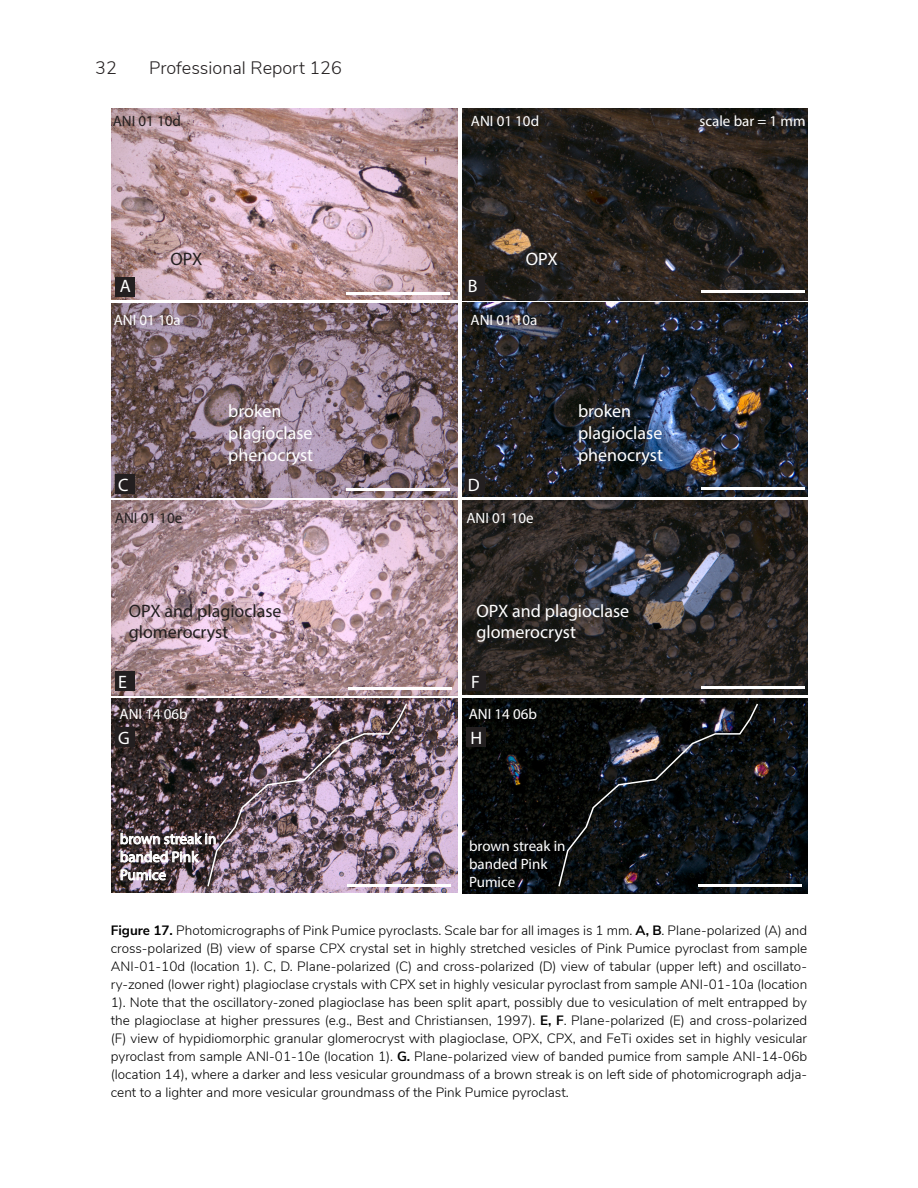
<style>
.page{position:relative;width:918px;height:1188px;background:#fff}
.page>*{position:absolute;margin:0;border:0;box-sizing:border-box;transform-origin:0 0}
.t1{font:18px/21.6px "Myriad Pro";color:#fff}
.t2{font:18px/21.6px "Myriad Pro";color:#231f20}
.t3{font:300 18px "Nunito Sans";color:#231f20}
.t4{font:15px/18px "Myriad Pro";color:#fff}
.t5{font:15px "Myriad Pro";color:#231f20}
.Captions{font:300 13.5px/18px "Nunito Sans";color:#000;text-align:justify}
.s1{font-weight:700}
</style>
<div class="page">
<img style="left:111px;top:108px;width:696px;height:786px">
<hr style="left:701px;top:488px;width:103px;height:2px;background:#fff">
<hr style="left:701px;top:290px;width:103px;height:3px;background:#fff">
<hr style="left:347px;top:884px;width:104px;height:2px;background:#fff">
<hr style="left:701px;top:686px;width:103px;height:2px;background:#fff">
<hr style="left:348px;top:687px;width:104px;height:2px;background:#fff">
<hr style="left:346px;top:489px;width:104px;height:2px;background:#fff">
<hr style="left:346px;top:293px;width:104px;height:2px;background:#fff">
<img style="left:120px;top:702px;width:288px;height:186px">
<div style="left:115px;top:277px;width:20px;height:20px;background:#231f20"></div>
<div style="left:115px;top:728px;width:20px;height:19px;background:#231f20"></div>
<div style="left:465px;top:276px;width:19px;height:19px;background:#231f20"></div>
<div style="left:465px;top:475px;width:19px;height:19px;background:#231f20"></div>
<div style="left:115px;top:475px;width:20px;height:19px;background:#231f20"></div>
<div style="left:115px;top:672px;width:20px;height:19px;background:#231f20"></div>
<div style="left:467px;top:672px;width:19px;height:19px;background:#231f20"></div>
<img style="left:462px;top:698px;width:345px;height:195px">
<svg style="left:557px;top:702px;width:202px;height:186px;background:#131619"></svg>
<hr style="left:699px;top:884px;width:103px;height:2px;background:#fff">
<div style="left:467px;top:728px;width:19px;height:19px;background:#231f20"></div>
<h1 class="t3" style="left:95px;top:54px;width:23px">32</h1>
<h1 class="t3" style="left:149px;top:54px;width:194px">Professional Report 126</h1>
<p class="t5" style="left:113px;top:112px;width:70px">ANI 01 10d</p>
<p class="t4" style="left:471px;top:112px;width:70px">ANI 01 10d</p>
<p class="t4" style="left:700px;top:112px;width:107px">scale bar = 1 mm</p>
<p class="t1" style="left:120px;top:275px;width:13px">A</p>
<p class="t2" style="left:170px;top:248px;width:34px">OPX</p>
<p class="t1" style="left:526px;top:248px;width:34px">OPX</p>
<p class="t1" style="left:468px;top:275px;width:11px">B</p>
<p class="t4" style="left:114px;top:311px;width:69px">ANI 01 10a</p>
<p class="t4" style="left:471px;top:311px;width:69px">ANI 01 10a</p>
<p class="t1" style="left:228px;top:400px;width:86px">broken plagioclase phenocryst</p>
<p class="t1" style="left:118px;top:474px;width:12px">C</p>
<p class="t1" style="left:468px;top:474px;width:13px">D</p>
<p class="t5" style="left:115px;top:509px;width:69px">ANI 01 10e</p>
<p class="t4" style="left:466px;top:509px;width:69px">ANI 01 10e</p>
<p class="t1" style="left:578px;top:400px;width:86px">broken plagioclase phenocryst</p>
<p class="t2" style="left:129px;top:600px;width:154px">OPX and plagioclase glomerocryst</p>
<p class="t1" style="left:476px;top:600px;width:154px">OPX and plagioclase glomerocryst</p>
<p class="t1" style="left:118px;top:671px;width:10px">E</p>
<p class="t1" style="left:471px;top:671px;width:10px">F</p>
<p class="t4" style="left:120px;top:705px;width:70px">ANI 14 06b</p>
<p class="t1" style="left:118px;top:727px;width:13px">G</p>
<p class="t4" style="left:120px;top:830px;width:98px">brown streak in banded Pink<br>Pumice</p>
<p class="t4" style="left:469px;top:705px;width:70px">ANI 14 06b</p>
<p class="t1" style="left:471px;top:727px;width:13px">H</p>
<p class="t4" style="left:469px;top:837px;width:98px">brown streak in banded Pink<br>Pumice</p>
<p class="Captions" style="left:111px;top:920px;width:698px"><span class="s1">Figure 17.</span> Photomicrographs of Pink Pumice pyroclasts. Scale bar for all images is 1 mm. <span class="s1">A, B</span>. Plane-polarized (A) and cross-polarized (B) view of sparse CPX crystal set in highly stretched vesicles of Pink Pumice pyroclast from sample ANI-01-10d (location 1). C, D. Plane-polarized (C) and cross-polarized (D) view of tabular (upper left) and oscillato&shy;ry-zoned (lower right) plagioclase crystals with CPX set in highly vesicular pyroclast from sample ANI-01-10a (location 1). Note that the oscillatory-zoned plagioclase has been split apart, possibly due to vesiculation of melt entrapped by the plagioclase at higher pressures (e.g., Best and Christiansen, 1997). <span class="s1">E, F</span>. Plane-polarized (E) and cross-polarized (F) view of hypidiomorphic granular glomerocryst with plagioclase, OPX, CPX, and FeTi oxides set in highly vesicular pyroclast from sample ANI-01-10e (location 1). <span class="s1">G.</span> Plane-polarized view of banded pumice from sample ANI-14-06b (location 14), where a darker and less vesicular groundmass of a brown streak is on left side of photomicrograph adja&shy;cent to a lighter and more vesicular groundmass of the Pink Pumice pyroclast.</p>
<p class="t2" style="left:744px;top:1063px;width:75px">Figure 17.</p>
</div>
